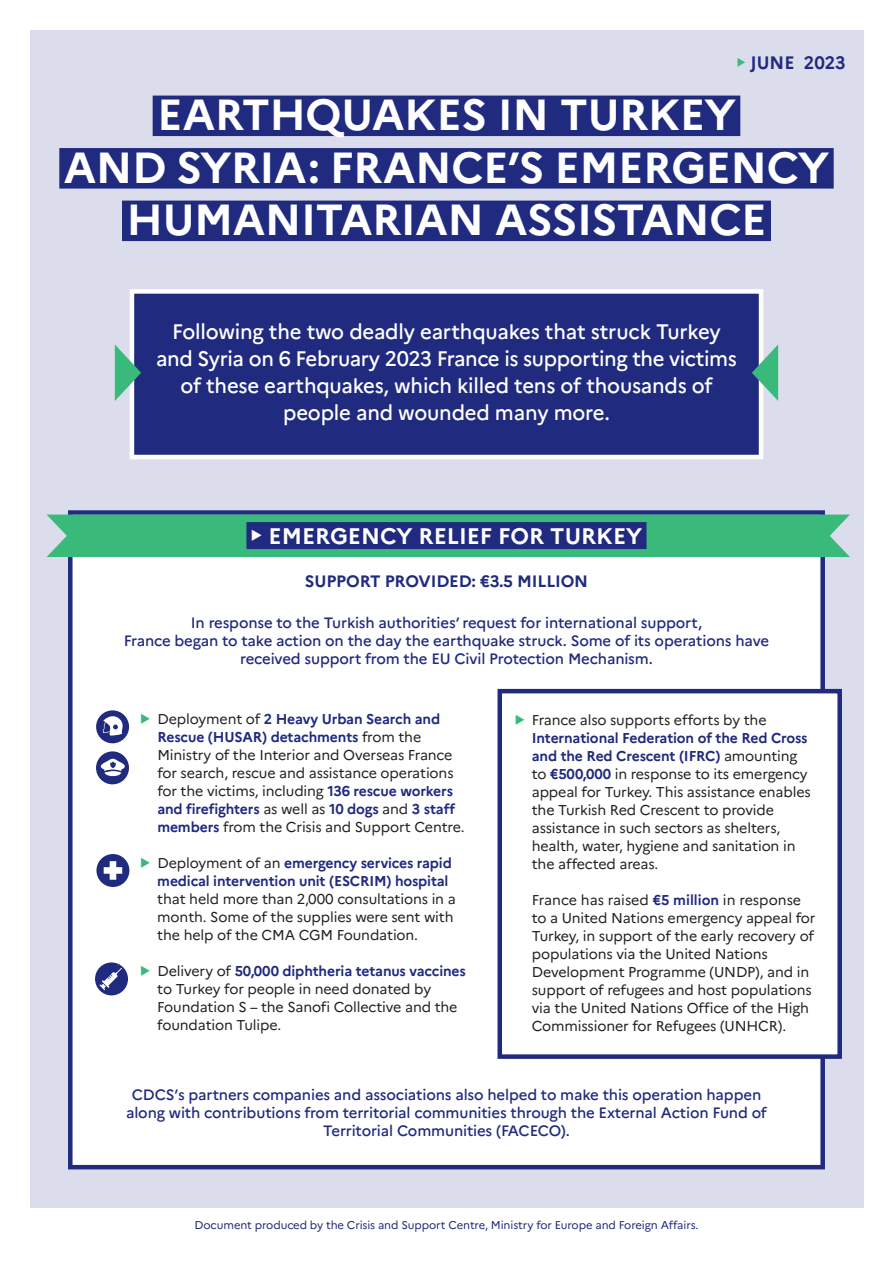
<style>
.page{position:relative;width:893px;height:1263px;background:#fff}
.page>*{position:absolute;margin:0;border:0;box-sizing:border-box;transform-origin:0 0}
.t1{font:700 43.5px/52.5px "Marianne";letter-spacing:-.01em;color:#fff;text-align:center}
.t2{font:700 22.5px "Marianne";color:#fff}
.t3{font:500 21px/27px "Marianne";letter-spacing:-.01em;color:#fff;text-align:center}
.t4{font:700 18px "Marianne";color:#202a7e}
.t5{font:700 16.5px "Marianne";letter-spacing:-.01em;color:#202a7e}
.t6{font:500 15px/18px "Marianne";letter-spacing:-.01em;color:#202a7e;text-align:center}
.t7{font:14.25px/18px "Marianne";letter-spacing:-.01em;color:#231f20}
.t8{font:700 14.25px/18px "Marianne";letter-spacing:-.01em;color:#202a7e}
.t9{font:11.25px "Marianne";letter-spacing:-.01em;color:#202a7e}
.s1{color:#39b97a}
.s2{font-weight:400;color:#231f20}
.s3{font-weight:700;color:#202a7e}
</style>
<div class="page">
<div style="left:30px;top:30px;width:833px;height:1178px;background:#dcddec"></div>
<div style="left:68px;top:510px;width:757px;height:659px;background:#fff;border:4px solid #202a7e"></div>
<div style="left:153px;top:96px;width:587px;height:40px;background:#202a7e"></div>
<div style="left:59px;top:148px;width:775px;height:41px;background:#202a7e"></div>
<div style="left:122px;top:201px;width:649px;height:40px;background:#202a7e"></div>
<div style="left:95px;top:962px;width:33px;height:33px;background:#202a7e;border-radius:50%"></div>
<svg style="left:99px;top:968px;width:23px;height:22px"></svg>
<div style="left:96px;top:710px;width:33px;height:33px;background:#202a7e;border-radius:50%"></div>
<svg style="left:103px;top:716px;width:20px;height:20px"></svg>
<div style="left:96px;top:751px;width:33px;height:33px;background:#202a7e;border-radius:50%"></div>
<svg style="left:101px;top:759px;width:24px;height:17px"></svg>
<svg style="left:96px;top:854px;width:33px;height:33px"></svg>
<svg style="left:47px;top:514px;width:803px;height:43px;background:#3fb87e"></svg>
<div style="left:246px;top:522px;width:400px;height:27px;background:#202a7e"></div>
<div style="left:132px;top:291px;width:629px;height:166px;background:#202a7e"></div>
<div style="left:130px;top:289px;width:633px;height:170px;border:4px solid #fff"></div>
<svg style="left:752px;top:344px;width:26px;height:57px"></svg>
<svg style="left:115px;top:344px;width:26px;height:57px"></svg>
<div style="left:500px;top:691px;width:340px;height:365px;background:#fff"></div>
<div style="left:497px;top:689px;width:345px;height:370px;border:4px solid #202a7e"></div>
<p class="t4" style="left:737px;top:51px;width:110px"><sup>◆</sup> June 2023</p>
<h1 class="t1" style="left:64px;top:89px;width:767px">Earthquakes in Turkey<br>and Syria: France’s e me rge ncy humanitarian assistance</h1>
<h3 class="t3" style="left:156px;top:318px;width:582px">Following the two deadly earthquakes that struck Turkey and Syria on 6 February 2023 France is supporting the victims of these earthquakes, which killed tens of thousands of people and wounded many more.</h3>
<h2 class="t2" style="left:251px;top:522px;width:393px">◆ Emergency relief for Turkey</h2>
<p class="t5" style="left:305px;top:571px;width:285px">Support provide d: €3.5 million</p>
<p class="t6" style="left:124px;top:614px;width:647px">In response to the Turkish authorities’ request for international support,<br>France began to take action on the day the earthquake struck. Some of its operations have received support from the EU Civil Protection Mechanism.</p>
<p class="t8" style="left:157px;top:710px;width:284px;text-indent:-17px"><span class="s1">◆</span> <span class="s2">Deployment of</span> 2 H eavy U rban Search and<br>Rescue (HUSAR</p>
<p class="t7" style="left:157px;top:728px;width:309px;text-indent:105px"><span class="s3">) detachments</span> from the Ministry of the Interior and Overseas France for search, rescue and assistance operations for the victims, including <span class="s3">136 rescue workers and firefighters</span> as well as <span class="s3">10 dogs</span> and <span class="s3">3 staff members</span> from the Crisis and Support Centre.</p>
<p class="t8" style="left:157px;top:854px;width:296px;text-indent:-17px"><span class="s1">◆</span> <span class="s2">Deployment of an</span> emergency services rapid medical intervention unit (ESCRIM</p>
<p class="t8" style="left:387px;top:872px;width:64px">) hospital</p>
<p class="t7" style="left:157px;top:890px;width:300px">that held more than 2,000 consultations in a month. Some of the supplies were sent with the help of the CMA CGM Foundation.</p>
<p class="t7" style="left:157px;top:962px;width:310px;text-indent:-17px"><span class="s1">◆</span> Delivery of <span class="s3">50,000 diphtheria tetanus vaccines </span>to Turkey for people in need donated by Foundation S – the Sanofi Collective and the foundation Tulipe.</p>
<p class="t7" style="left:532px;top:711px;width:280px;text-indent:-17px"><span class="s1">◆</span> France also supports efforts by the<br><span class="s3">I nternational Federation of the Red Cross and the Red Crescent (I FRC)</span> amounting to <span class="s3">€500,000</span> in response to its emergency appeal for Turkey. This assistance enables the Turkish Red Crescent to provide assistance in such sectors as shelters, health, water, hygiene and sanitation in the affected areas.</p>
<p class="t7" style="left:532px;top:891px;width:285px">France has raised <span class="s3">€5 million</span> in response to a United Nations emergency appeal for Turkey, in support of the early recovery of populations via the United Nations Development Programme (UNDP), and in support of refugees and host populations via the United Nations Office of the High Commissioner for Refugees (UNHCR).</p>
<p class="t6" style="left:126px;top:1085px;width:642px">CDCS’s partners companies and associations also helped to make this operation happen along with contributions from territorial communities through the External Action Fund of<br>Territorial Communities (FACECO).</p>
<p class="t9" style="left:194px;top:1218px;width:505px">Document produced by the Crisis and Support Centre, Ministry for Europe and Foreign Affairs.</p>
</div>
